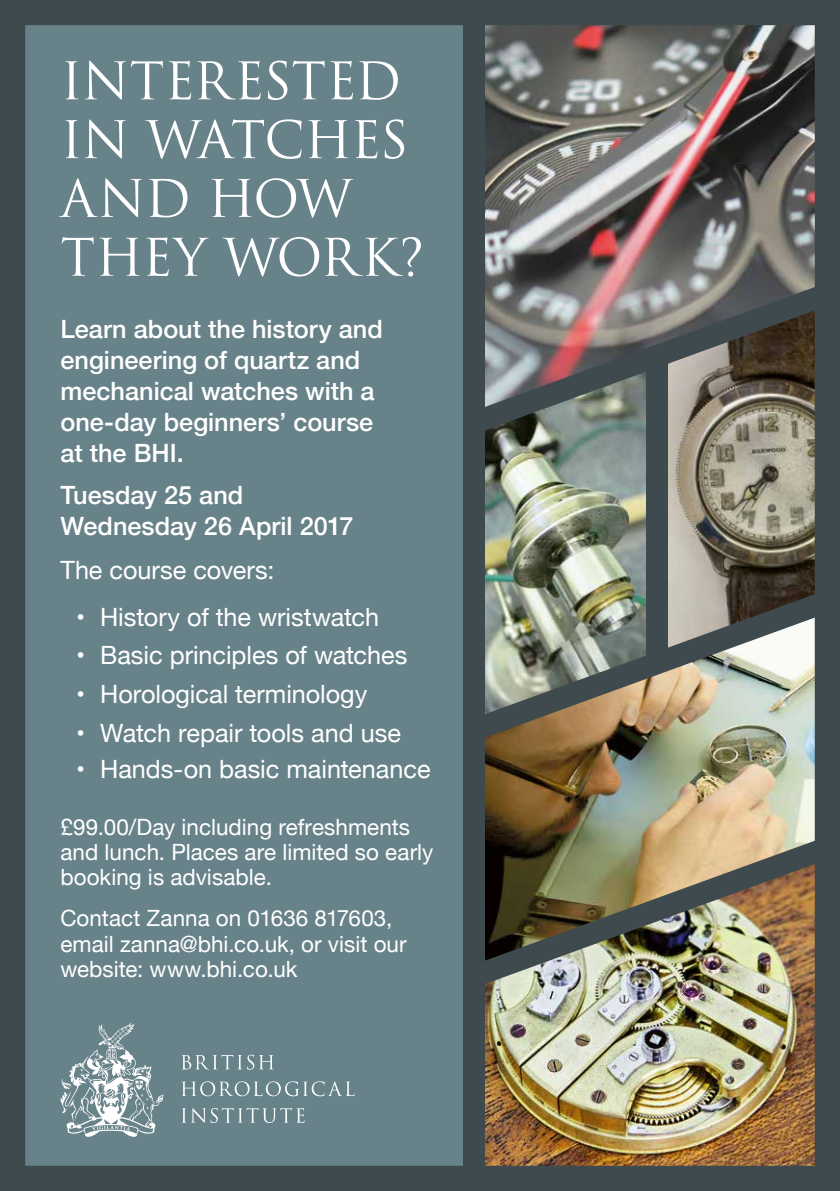
<style>
.page{position:relative;width:840px;height:1191px;background:#fff}
.page>*{position:absolute;margin:0;border:0;box-sizing:border-box;transform-origin:0 0}
.t1{font:50.4px/58.8px "Trajan Pro";letter-spacing:-.025em;color:#fff}
.t2{font:25.2px "Helvetica Neue";color:#fff}
.t3{font:500 25.2px/30.8px "Helvetica Neue";color:#fff}
.t4{font:22.4px/25.2px "Helvetica Neue";color:#fff}
</style>
<div class="page">
<div style="left:0;top:0;width:839px;height:1191px;background:#68828a"></div>
<img style="left:484px;top:26px;width:329px;height:252px">
<img style="left:484px;top:740px;width:329px;height:91px">
<img style="left:484px;top:433px;width:161px;height:152px">
<img style="left:667px;top:433px;width:146px;height:152px">
<img style="left:484px;top:278px;width:329px;height:155px">
<img style="left:484px;top:585px;width:329px;height:155px">
<img style="left:484px;top:986px;width:329px;height:179px">
<img style="left:484px;top:831px;width:329px;height:155px">
<div style="left:645px;top:353px;width:22px;height:312px;background:#3f4a4e"></div>
<svg style="left:60px;top:1023px;width:104px;height:113px"></svg>
<svg style="left:182px;top:1108px;width:122px;height:15px"></svg>
<svg style="left:181px;top:1081px;width:173px;height:15px"></svg>
<svg style="left:181px;top:1054px;width:93px;height:15px"></svg>
<div style="left:0;top:0;width:839px;height:1191px;border:25px solid #3f4a4e"></div>
<div style="left:462px;top:2px;width:22px;height:1170px;background:#3f4a4e"></div>
<div style="left:0;top:0;width:839px;height:5px;background:#3f4a4e"></div>
<div style="left:0;top:0;width:5px;height:1191px;background:#3f4a4e"></div>
<div style="left:834px;top:0;width:5px;height:1191px;background:#3f4a4e"></div>
<div style="left:0;top:1186px;width:839px;height:5px;background:#3f4a4e"></div>
<h1 class="t1" style="left:60px;top:51px;width:365px">INTERESTED<br>IN WATCHES<br>AND HOW<br>THEY WORK?</h1>
<p class="t3" style="left:60px;top:312px;width:324px">Learn about the history and engineering of quartz and mechanical watches with a one-day beginners’ course at the BHI.</p>
<p class="t3" style="left:60px;top:478px;width:294px">Tuesday 25 and<br>Wednesday 26 April 2017</p>
<p class="t2" style="left:60px;top:552px;width:215px">The course covers:</p>
<p class="t2" style="left:76px;top:598px;width:304px">• History of the wristwatch</p>
<p class="t2" style="left:76px;top:637px;width:332px">• Basic principles of watches</p>
<p class="t2" style="left:76px;top:676px;width:292px">• Horological terminology</p>
<p class="t2" style="left:76px;top:714px;width:326px">• Watch repair tools and use</p>
<p class="t2" style="left:76px;top:750px;width:355px">• Hands-on basic maintenance</p>
<p class="t4" style="left:60px;top:815px;width:374px">£99.00/Day including refreshments and lunch. Places are limited so early booking is advisable.</p>
<p class="t4" style="left:60px;top:907px;width:347px">Contact Zanna on 01636 817603, email zanna@bhi.co.uk, or visit our website: www.bhi.co.uk</p>
</div>
